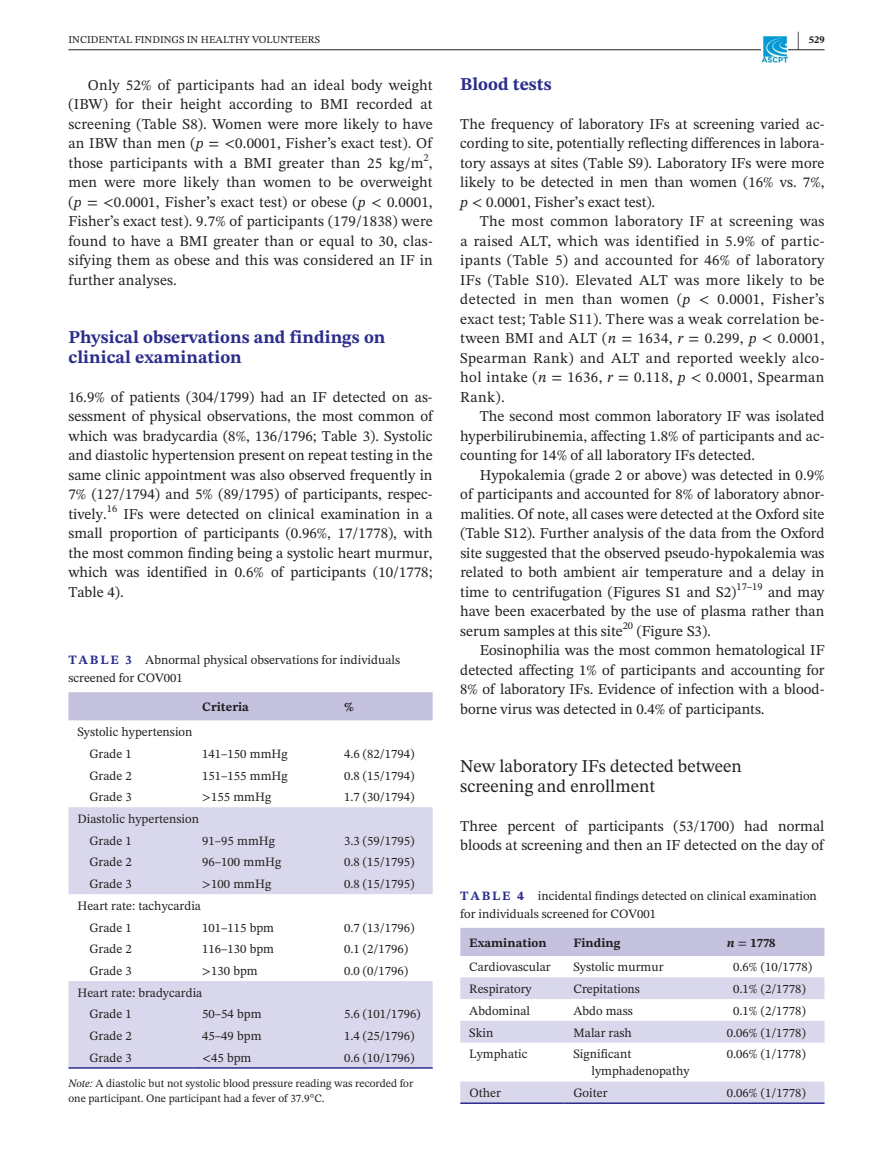
<style>
.page{position:relative;width:893px;height:1174px;background:#fff}
.page>*{position:absolute;margin:0;border:0;box-sizing:border-box;transform-origin:0 0}
.t1{font:700 21px "STIX Two Text";color:#231f20;scale:.42 1}
.t2{font:700 18px/19.5px "STIX Two Text";color:#2c2d8c}
.t3{font:18px/19.5px "STIX Two Text";color:#231f20}
.t4{font:15px/19.5px "STIX Two Text";color:#231f20;text-align:justify}
.t5{font:12.75px/21.8px "STIX Two Text";color:#231f20}
.t6{font:700 12.75px "STIX Two Text";color:#231f20}
.t7{font:11.25px/15.8px "STIX Two Text";color:#231f20}
.t8{font:10.5px "STIX Two Text";color:#231f20}
.t9{font:700 10.5px "STIX Two Text";color:#231f20}
.s1{font-style:italic}
.s2{font-weight:700;color:#2c2d8c}
.s3{font-weight:400}
</style>
<div class="page">
<hr style="left:68px;top:49px;width:756px;height:1px;background:#231f20">
<img style="left:762px;top:37px;width:25px;height:25px">
<div style="left:68px;top:692px;width:365px;height:28px;background:#c4c2df"></div>
<svg style="left:68px;top:807px;width:365px;height:260px;fill:#d9d7eb"></svg>
<hr style="left:68px;top:1067px;width:125px;height:1px;background:#2c2d8c">
<hr style="left:193px;top:1067px;width:142px;height:1px;background:#2c2d8c">
<hr style="left:335px;top:1067px;width:98px;height:1px;background:#2c2d8c">
<div style="left:460px;top:927px;width:364px;height:29px;background:#c4c2df"></div>
<svg style="left:460px;top:977px;width:364px;height:125px"></svg>
<hr style="left:460px;top:1102px;width:104px;height:2px;background:#2c2d8c">
<hr style="left:564px;top:1102px;width:154px;height:2px;background:#2c2d8c">
<hr style="left:718px;top:1102px;width:106px;height:2px;background:#2c2d8c">
<h1 class="t1" style="left:797px;top:24px;width:8px">|</h1>
<p class="t8" style="left:68px;top:32px;width:253px">INCIDENTAL FINDINGS IN HEALTHY VOLUNTEERS</p>
<p class="t9" style="left:809px;top:32px;width:17px">529</p>
<p class="t4" style="left:68px;top:75px;width:366px;text-indent:19px">Only 52% of participants had an ideal body weight (IBW) for their height according to BMI recorded at screening (Table S8). Women were more likely to have an IBW than men (<span class="s1">p</span> = &lt;0.0001, Fisher’s exact test). Of those participants with a BMI greater than 25 kg/m ,</p>
<p class="t2" style="left:460px;top:74px;width:93px">Blood tests</p>
<p class="t4" style="left:460px;top:114px;width:366px">The frequency of laboratory IFs at screening varied ac&shy;cording to site, potentially reflecting differences in labora&shy;tory assays at sites (Table S9). Laboratory IFs were more likely to be detected in men than women (16% vs. 7%, <span class="s1">p</span> &lt; 0.0001, Fisher’s exact test).</p>
<p class="t4" style="left:460px;top:211px;width:366px;text-indent:20px">The most common laboratory IF at screening was a raised ALT, which was identified in 5.9% of partic&shy;ipants (Table 5) and accounted for 46% of laboratory IFs (Table S10). Elevated ALT was more likely to be detected in men than women (<span class="s1">p</span> &lt; 0.0001, Fisher’s exact test; Table S11). There was a weak correlation be&shy;tween BMI and ALT (<span class="s1">n</span> = 1634, <span class="s1">r</span> = 0.299, <span class="s1">p</span> &lt; 0.0001, Spearman Rank) and ALT and reported weekly alco&shy;hol intake (<span class="s1">n</span> = 1636, <span class="s1">r</span> = 0.118, <span class="s1">p</span> &lt; 0.0001, Spearman Rank).</p>
<p class="t4" style="left:460px;top:406px;width:366px;text-indent:20px">The second most common laboratory IF was isolated hyperbilirubinemia, affecting 1.8% of participants and ac&shy;counting for 14% of all laboratory IFs detected.</p>
<p class="t4" style="left:460px;top:465px;width:366px;text-indent:20px">Hypokalemia (grade 2 or above) was detected in 0.9% of participants and accounted for 8% of laboratory abnor&shy;malities. Of note, all cases were detected at the Oxford site (Table S12). Further analysis of the data from the Oxford site suggested that the observed pseudo-hypokalemia was related to both ambient air temperature and a delay in time to centrifugation (Figures S1 and S2)<sup>17–19</sup> and may have been exacerbated by the use of plasma rather than serum samples at this site</p>
<p class="t8" style="left:424px;top:150px;width:7px">2</p>
<p class="t4" style="left:68px;top:172px;width:366px">men were more likely than women to be overweight (<span class="s1">p</span> = &lt;0.0001, Fisher’s exact test) or obese (<span class="s1">p</span> &lt; 0.0001, Fisher’s exact test). 9.7% of participants (179/1838) were found to have a BMI greater than or equal to 30, clas&shy;sifying them as obese and this was considered an IF in further analyses.</p>
<p class="t2" style="left:68px;top:328px;width:319px">Physical observations and findings on clinical examination</p>
<p class="t4" style="left:68px;top:387px;width:366px">16.9% of patients (304/1799) had an IF detected on as&shy;sessment of physical observations, the most common of which was bradycardia (8%, 136/1796; Table 3). Systolic and diastolic hypertension present on repeat testing in the same clinic appointment was also observed frequently in 7% (127/1794) and 5% (89/1795) of participants, respec&shy;tively.</p>
<p class="t8" style="left:107px;top:501px;width:12px">16</p>
<p class="t4" style="left:68px;top:504px;width:366px;text-indent:55px">IFs were detected on clinical examination in a small proportion of participants (0.96%, 17/1778), with the most common finding being a systolic heart murmur, which was identified in 0.6% of participants (10/1778; Table 4).</p>
<p class="t8" style="left:623px;top:618px;width:12px">20</p>
<p class="t4" style="left:637px;top:621px;width:76px">(Figure S3).</p>
<p class="t4" style="left:480px;top:640px;width:346px">Eosinophilia was the most common hematological IF</p>
<p class="t4" style="left:460px;top:660px;width:366px">detected affecting 1% of participants and accounting for</p>
<p class="t4" style="left:460px;top:679px;width:366px">8% of laboratory IFs. Evidence of infection with a blood-</p>
<p class="t4" style="left:460px;top:699px;width:306px">borne virus was detected in 0.4% of participants.</p>
<p class="t5" style="left:68px;top:651px;width:333px;line-height:18px"><span class="s2">TABLE 3</span> Abnormal physical observations for individuals screened for COV001</p>
<p class="t6" style="left:202px;top:698px;width:48px">Criteria</p>
<p class="t6" style="left:344px;top:698px;width:11px">%</p>
<p class="t5" style="left:89px;top:721px;width:105px;text-indent:-12px">Systolic hypertension<br>Grade 1</p>
<p class="t5" style="left:202px;top:742px;width:87px">141–150 mmHg</p>
<p class="t5" style="left:344px;top:742px;width:72px">4.6 (82/1794)</p>
<p class="t3" style="left:460px;top:756px;width:283px">New laboratory IFs detected between screening and enrollment</p>
<p class="t4" style="left:460px;top:816px;width:366px">Three percent of participants (53/1700) had normal bloods at screening and then an IF detected on the day of</p>
<p class="t5" style="left:89px;top:764px;width:44px">Grade 2</p>
<p class="t5" style="left:202px;top:764px;width:87px">151–155 mmHg</p>
<p class="t5" style="left:344px;top:764px;width:72px">0.8 (15/1794)</p>
<p class="t5" style="left:89px;top:786px;width:44px">Grade 3</p>
<p class="t5" style="left:202px;top:786px;width:70px">&gt;155 mmHg</p>
<p class="t5" style="left:344px;top:786px;width:72px">1.7 (30/1794)</p>
<p class="t5" style="left:89px;top:807px;width:111px;text-indent:-12px">Diastolic hypertension<br>Grade 1</p>
<p class="t5" style="left:202px;top:829px;width:74px">91–95 mmHg</p>
<p class="t5" style="left:344px;top:829px;width:72px">3.3 (59/1795)</p>
<p class="t5" style="left:89px;top:851px;width:44px">Grade 2</p>
<p class="t5" style="left:202px;top:851px;width:80px">96–100 mmHg</p>
<p class="t5" style="left:344px;top:851px;width:72px">0.8 (15/1795)</p>
<p class="t5" style="left:89px;top:873px;width:44px">Grade 3</p>
<p class="t5" style="left:202px;top:873px;width:70px">&gt;100 mmHg</p>
<p class="t5" style="left:344px;top:873px;width:72px">0.8 (15/1795)</p>
<p class="t5" style="left:89px;top:894px;width:113px;text-indent:-12px">Heart rate: tachycardia<br>Grade 1</p>
<p class="t5" style="left:202px;top:916px;width:73px">101–115 bpm</p>
<p class="t5" style="left:344px;top:916px;width:72px">0.7 (13/1796)</p>
<p class="t5" style="left:89px;top:938px;width:44px">Grade 2</p>
<p class="t5" style="left:202px;top:938px;width:73px">116–130 bpm</p>
<p class="t5" style="left:344px;top:938px;width:65px">0.1 (2/1796)</p>
<p class="t5" style="left:89px;top:959px;width:44px">Grade 3</p>
<p class="t5" style="left:202px;top:959px;width:57px">&gt;130 bpm</p>
<p class="t5" style="left:344px;top:959px;width:65px">0.0 (0/1796)</p>
<p class="t5" style="left:89px;top:981px;width:114px;text-indent:-12px">Heart rate: bradycardia<br>Grade 1</p>
<p class="t5" style="left:202px;top:1003px;width:61px">50–54 bpm</p>
<p class="t5" style="left:344px;top:1003px;width:78px">5.6 (101/1796)</p>
<p class="t5" style="left:89px;top:1025px;width:44px">Grade 2</p>
<p class="t5" style="left:202px;top:1025px;width:61px">45–49 bpm</p>
<p class="t5" style="left:344px;top:1025px;width:72px">1.4 (25/1796)</p>
<p class="t5" style="left:89px;top:1046px;width:44px">Grade 3</p>
<p class="t5" style="left:202px;top:1046px;width:51px">&lt;45 bpm</p>
<p class="t5" style="left:344px;top:1046px;width:72px">0.6 (10/1796)</p>
<p class="t7" style="left:68px;top:1075px;width:346px"><span class="s1">Note:</span> A diastolic but not systolic blood pressure reading was recorded for one participant. One participant had a fever of 37.9°C.</p>
<p class="t5" style="left:460px;top:886px;width:358px;line-height:18px"><span class="s2">TABLE 4</span> incidental findings detected on clinical examination for individuals screened for COV001</p>
<p class="t6" style="left:469px;top:933px;width:79px">Examination</p>
<p class="t6" style="left:573px;top:933px;width:49px">Finding</p>
<p class="t6" style="left:727px;top:933px;width:50px"><span class="s1">n</span> <span class="s3">=</span> 1778</p>
<p class="t5" style="left:469px;top:956px;width:83px">Cardiovascular</p>
<p class="t5" style="left:573px;top:956px;width:92px">Systolic murmur</p>
<p class="t5" style="left:733px;top:956px;width:81px">0.6% (10/1778)</p>
<p class="t5" style="left:469px;top:978px;width:64px">Respiratory</p>
<p class="t5" style="left:573px;top:978px;width:68px">Crepitations</p>
<p class="t5" style="left:733px;top:978px;width:74px">0.1% (2/1778)</p>
<p class="t5" style="left:469px;top:999px;width:62px">Abdominal</p>
<p class="t5" style="left:573px;top:999px;width:61px">Abdo mass</p>
<p class="t5" style="left:733px;top:999px;width:74px">0.1% (2/1778)</p>
<p class="t5" style="left:469px;top:1021px;width:26px">Skin</p>
<p class="t5" style="left:573px;top:1021px;width:60px">Malar rash</p>
<p class="t5" style="left:727px;top:1021px;width:81px">0.06% (1/1778)</p>
<p class="t5" style="left:469px;top:1043px;width:60px">Lymphatic</p>
<p class="t5" style="left:591px;top:1045px;width:100px;line-height:17.2px;text-indent:-18px">Significant lymphadenopathy</p>
<p class="t5" style="left:727px;top:1043px;width:81px">0.06% (1/1778)</p>
<p class="t5" style="left:469px;top:1082px;width:33px">Other</p>
<p class="t5" style="left:573px;top:1082px;width:36px">Goiter</p>
<p class="t5" style="left:727px;top:1082px;width:81px">0.06% (1/1778)</p>
</div>
